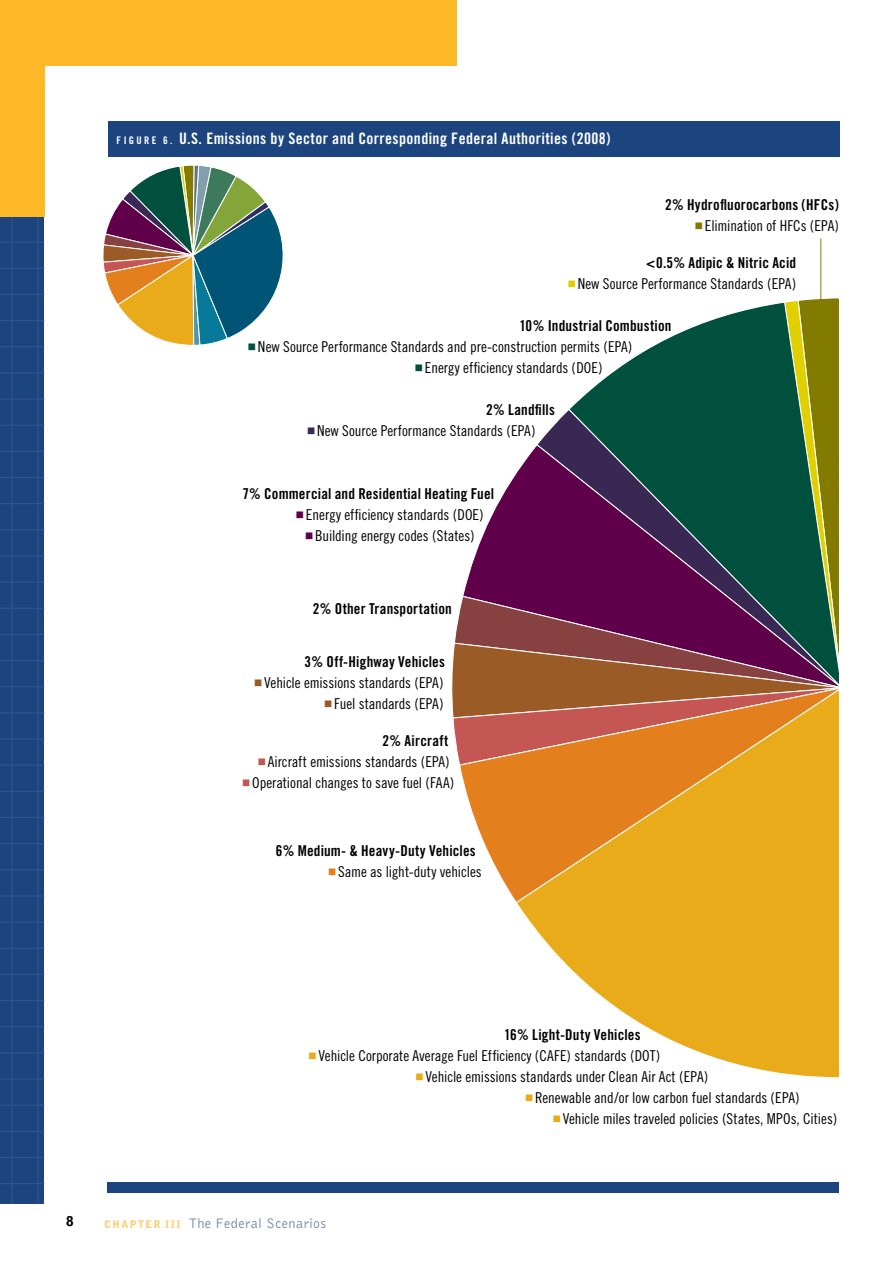
<style>
.page{position:relative;width:893px;height:1263px;background:#fff}
.page>*{position:absolute;margin:0;border:0;box-sizing:border-box;transform-origin:0 0}
.t1{font:15.75px "Trade Gothic Bold Cond Twenty";letter-spacing:.025em;color:#fff}
.t2{font:15px "Trade Gothic Cond Eighteen";letter-spacing:-.005em;color:#000}
.t3{font:15px "Trade Gothic Bold Cond Twenty";letter-spacing:.01em;color:#000}
.t4{font:14.25px "Bell Gothic BT";letter-spacing:.02em;color:#6b85ab}
.t5{font:900 13.5px "Bell Gothic";color:#000}
.t6{font:900 10.5px "Bell Gothic BT";color:#fdcf73}
.t7{font:10.5px "Trade Gothic Bold Cond Twenty";color:#fff}
.s1{font-size:10.5px}
.s2{font-weight:900;font-size:10.5px;color:#fdcf73}
</style>
<div class="page">
<svg style="left:0;top:217px;width:44px;height:987px;background:#1d457f"></svg>
<div style="left:0;top:0;width:44px;height:217px;background:#fdb927"></div>
<div style="left:35px;top:0;width:422px;height:65px;background:#fdb927"></div>
<div style="left:108px;top:121px;width:732px;height:35px;background:#1c447e"></div>
<div style="left:107px;top:1182px;width:731px;height:11px;background:#1c447e"></div>
<svg style="left:103px;top:165px;width:181px;height:181px"></svg>
<svg style="left:697px;top:1051px;width:142px;height:27px"></svg>
<svg style="left:451px;top:297px;width:388px;height:754px"></svg>
<hr style="left:820px;top:238px;width:1px;height:65px;background:#827b00">
<p class="t7" style="left:117px;top:134px;width:35px">fi gure</p>
<p class="t1" style="left:163px;top:129px;width:449px"><span class="s1">6 .</span> U.S. Emissions by Sector and Corresponding Federal Authorities (2008)</p>
<p class="t3" style="left:665px;top:196px;width:175px">2% Hydrofluorocarbons (HFCs)</p>
<p class="t2" style="left:696px;top:217px;width:145px"><sup>■</sup> Elimination of HFCs (EPA)</p>
<p class="t3" style="left:646px;top:253px;width:151px">&lt;0.5% Adipic &amp; Nitric Acid</p>
<p class="t2" style="left:568px;top:275px;width:229px"><sup>■</sup> New Source Performance Standards (EPA)</p>
<p class="t3" style="left:519px;top:316px;width:154px">10% Industrial Combustion</p>
<p class="t2" style="left:249px;top:338px;width:385px"><sup>■</sup> New Source Performance Standards and pre-construction permits (EPA)</p>
<p class="t2" style="left:415px;top:359px;width:188px"><sup>■</sup> Energy efficiency standards (DOE)</p>
<p class="t3" style="left:486px;top:400px;width:70px">2% Landfills</p>
<p class="t2" style="left:308px;top:422px;width:229px"><sup>■</sup> New Source Performance Standards (EPA)</p>
<p class="t3" style="left:242px;top:484px;width:253px">7% Commercial and Residential Heating Fuel</p>
<p class="t2" style="left:297px;top:506px;width:188px"><sup>■</sup> Energy efficiency standards (DOE)</p>
<p class="t2" style="left:306px;top:527px;width:170px"><sup>■</sup> Building energy codes (States)</p>
<p class="t3" style="left:313px;top:600px;width:141px">2% Other Transportation</p>
<p class="t3" style="left:305px;top:652px;width:142px">3% Off-Highway Vehicles</p>
<p class="t2" style="left:255px;top:674px;width:190px"><sup>■</sup> Vehicle emissions standards (EPA)</p>
<p class="t2" style="left:325px;top:695px;width:120px"><sup>■</sup> Fuel standards (EPA)</p>
<p class="t3" style="left:382px;top:731px;width:67px">2% Aircraft</p>
<p class="t2" style="left:258px;top:752px;width:193px"><sup>■</sup> Aircraft emissions standards (EPA)</p>
<p class="t2" style="left:243px;top:773px;width:213px"><sup>■</sup> Operational changes to save fuel (FAA)</p>
<p class="t3" style="left:276px;top:841px;width:202px">6% Medium- &amp; Heavy-Duty Vehicles</p>
<p class="t2" style="left:329px;top:863px;width:155px"><sup>■</sup> Same as light-duty vehicles</p>
<p class="t3" style="left:504px;top:1025px;width:138px">16% Light-Duty Vehicles</p>
<p class="t2" style="left:309px;top:1046px;width:353px"><sup>■</sup> Vehicle Corporate Average Fuel Efficiency (CAFE) standards (DOT)</p>
<p class="t2" style="left:416px;top:1067px;width:293px"><sup>■</sup> Vehicle emissions standards under Clean Air Act (EPA)</p>
<p class="t2" style="left:526px;top:1088px;width:275px"><sup>■</sup> Renewable and/or low carbon fuel standards (EPA)</p>
<p class="t2" style="left:553px;top:1109px;width:285px"><sup>■</sup> Vehicle miles traveled policies (States, MPOs, Cities)</p>
<p class="t5" style="left:66px;top:1213px;width:9px">8</p>
<p class="t6" style="left:104px;top:1218px;width:17px">CHAPTER</p>
<p class="t4" style="left:165px;top:1215px;width:162px"><span class="s2">III</span> The Federal Scenarios</p>
</div>
